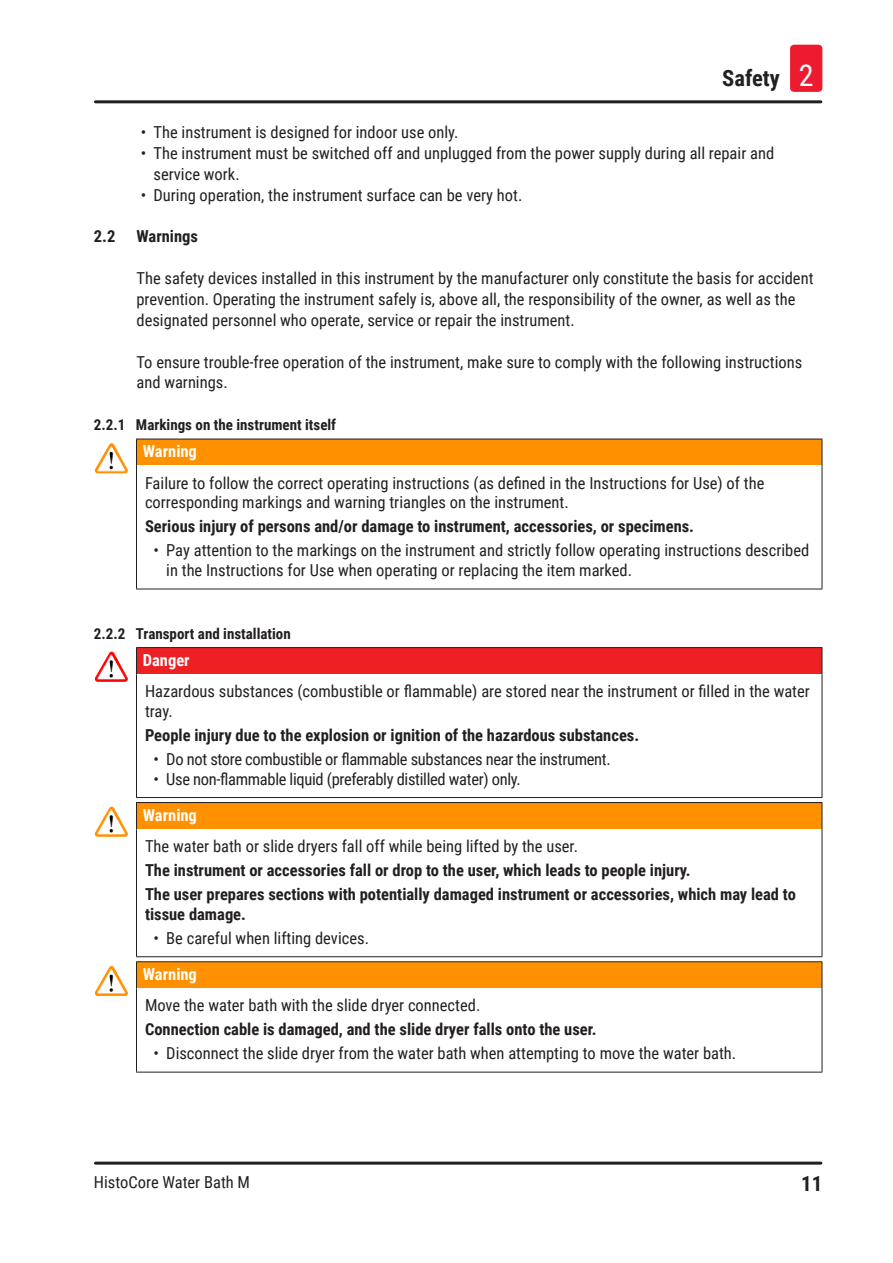
<style>
.page{position:relative;width:893px;height:1263px;background:#fff}
.page>*{position:absolute;margin:0;border:0;box-sizing:border-box;transform-origin:0 0}
.t1{font:700 22.5px "Roboto Condensed";color:#231f20}
.t2{font:700 21px "Roboto Condensed";color:#231f20}
.Description_text{font:16.5px/20.9px "Roboto Condensed";color:#231f20}
.Consequenses_of_non-compliance{font:700 16.5px/19.8px "Roboto Condensed";color:#231f20}
.Source_of_danger{font:16.5px/19.8px "Roboto Condensed";color:#231f20}
.Description_text-2{font:16.5px "Roboto Condensed";letter-spacing:-.02em;color:#231f20}
.Signalword__no_use_allowed{font:700 16.5px "Roboto Condensed";color:#fff}
.t3{font:700 15px "Roboto Condensed";color:#231f20}
.s1{font-weight:400;font-size:30px;color:#fff}
</style>
<div class="page">
<hr style="left:95px;top:100px;width:726px;height:3px;background:#231f20">
<hr style="left:95px;top:1161px;width:726px;height:3px;background:#231f20">
<div style="left:790px;top:45px;width:32px;height:47px;background:#ed1b2f;border-radius:4px"></div>
<div style="left:136px;top:439px;width:686px;height:27px;background:#ff9000"></div>
<svg style="left:136px;top:440px;width:1px;height:26px"></svg>
<hr style="left:136px;top:466px;width:1px;height:123px;background:#231f20">
<hr style="left:822px;top:466px;width:1px;height:123px;background:#231f20">
<hr style="left:136px;top:589px;width:686px;height:1px;background:#231f20">
<hr style="left:136px;top:439px;width:686px;height:1px;background:#231f20">
<svg style="left:822px;top:439px;width:1px;height:27px"></svg>
<img style="left:97px;top:443px;width:14px;height:23px">
<div style="left:136px;top:647px;width:686px;height:27px;background:#ed2024"></div>
<svg style="left:136px;top:648px;width:1px;height:26px"></svg>
<hr style="left:136px;top:674px;width:1px;height:123px;background:#231f20">
<hr style="left:822px;top:674px;width:1px;height:123px;background:#231f20">
<hr style="left:136px;top:797px;width:686px;height:1px;background:#231f20">
<hr style="left:136px;top:647px;width:686px;height:1px;background:#231f20">
<svg style="left:822px;top:648px;width:1px;height:26px"></svg>
<img style="left:97px;top:652px;width:14px;height:22px">
<div style="left:136px;top:802px;width:686px;height:27px;background:#ff9000"></div>
<svg style="left:136px;top:803px;width:1px;height:26px"></svg>
<hr style="left:136px;top:829px;width:1px;height:127px;background:#231f20">
<hr style="left:822px;top:829px;width:1px;height:127px;background:#231f20">
<hr style="left:136px;top:956px;width:686px;height:1px;background:#231f20">
<hr style="left:136px;top:802px;width:686px;height:1px;background:#231f20">
<svg style="left:822px;top:803px;width:1px;height:26px"></svg>
<img style="left:97px;top:807px;width:14px;height:22px">
<div style="left:136px;top:962px;width:686px;height:27px;background:#ff9000"></div>
<svg style="left:136px;top:962px;width:1px;height:27px"></svg>
<hr style="left:136px;top:989px;width:1px;height:83px;background:#231f20">
<hr style="left:822px;top:989px;width:1px;height:83px;background:#231f20">
<hr style="left:136px;top:1072px;width:686px;height:1px;background:#231f20">
<hr style="left:136px;top:961px;width:686px;height:1px;background:#231f20">
<svg style="left:822px;top:962px;width:1px;height:27px"></svg>
<img style="left:97px;top:966px;width:14px;height:23px">
<h1 class="t1" style="left:722px;top:63px;width:93px">Safety <span class="s1">2</span></h1>
<p class="Description_text" style="left:141px;top:121px;width:319px">• The instrument is designed for indoor use only.</p>
<p class="Description_text" style="left:153px;top:142px;width:622px;text-indent:-13px">• The instrument must be switched off and unplugged from the power supply during all repair and service work.</p>
<p class="Description_text" style="left:141px;top:184px;width:383px">• During operation, the instrument surface can be very hot.</p>
<p class="Consequenses_of_non-compliance" style="left:94px;top:226px;width:23px">2.2</p>
<p class="Consequenses_of_non-compliance" style="left:136px;top:226px;width:63px">Warnings</p>
<p class="Description_text" style="left:136px;top:267px;width:678px">The safety devices installed in this instrument by the manufacturer only constitute the basis for accident prevention. Operating the instrument safely is, above all, the responsibility of the owner, as well as the designated personnel who operate, service or repair the instrument.</p>
<p class="Description_text" style="left:136px;top:351px;width:667px">To ensure trouble-free operation of the instrument, make sure to comply with the following instructions and warnings.</p>
<p class="t3" style="left:94px;top:414px;width:244px">2.2.1 Markings on the instrument itself</p>
<p class="Signalword__no_use_allowed" style="left:143px;top:440px;width:56px">Warning</p>
<p class="Source_of_danger" style="left:145px;top:472px;width:621px">Failure to follow the correct operating instructions (as defined in the Instructions for Use) of the corresponding markings and warning triangles on the instrument.</p>
<p class="Consequenses_of_non-compliance" style="left:145px;top:516px;width:551px">Serious injury of persons and/or damage to instrument, accessories, or specimens.</p>
<p class="Description_text" style="left:166px;top:540px;width:644px;line-height:19.8px;text-indent:-13px">• Pay attention to the markings on the instrument and strictly follow operating instructions described in the Instructions for Use when operating or replacing the item marked.</p>
<p class="t3" style="left:94px;top:623px;width:198px">2.2.2 Transport and installation</p>
<p class="Signalword__no_use_allowed" style="left:143px;top:648px;width:48px">Danger</p>
<p class="Source_of_danger" style="left:145px;top:681px;width:666px">Hazardous substances (combustible or flammable) are stored near the instrument or filled in the water tray.</p>
<p class="Consequenses_of_non-compliance" style="left:145px;top:724px;width:496px">People injury due to the explosion or ignition of the hazardous substances.</p>
<p class="Description_text-2" style="left:153px;top:747px;width:459px">• Do not store combustible or flammable substances near the instrument.</p>
<p class="Description_text-2" style="left:153px;top:767px;width:369px">• Use non-flammable liquid (preferably distilled water) only.</p>
<p class="Signalword__no_use_allowed" style="left:143px;top:803px;width:56px">Warning</p>
<p class="Source_of_danger" style="left:145px;top:836px;width:434px">The water bath or slide dryers fall off while being lifted by the user.</p>
<p class="Consequenses_of_non-compliance" style="left:145px;top:860px;width:547px">The instrument or accessories fall or drop to the user, which leads to people injury.</p>
<p class="Consequenses_of_non-compliance" style="left:145px;top:884px;width:652px">The user prepares sections with potentially damaged instrument or accessories, which may lead to tissue damage.</p>
<p class="Description_text" style="left:153px;top:927px;width:217px">• Be careful when lifting devices.</p>
<p class="Signalword__no_use_allowed" style="left:143px;top:963px;width:56px">Warning</p>
<p class="Source_of_danger" style="left:145px;top:995px;width:337px">Move the water bath with the slide dryer connected.</p>
<p class="Consequenses_of_non-compliance" style="left:145px;top:1019px;width:453px">Connection cable is damaged, and the slide dryer falls onto the user.</p>
<p class="Description_text" style="left:153px;top:1042px;width:584px">• Disconnect the slide dryer from the water bath when attempting to move the water bath.</p>
<p class="Description_text" style="left:94px;top:1171px;width:158px">HistoCore Water Bath M</p>
<p class="t2" style="left:801px;top:1169px;width:23px">11</p>
</div>
